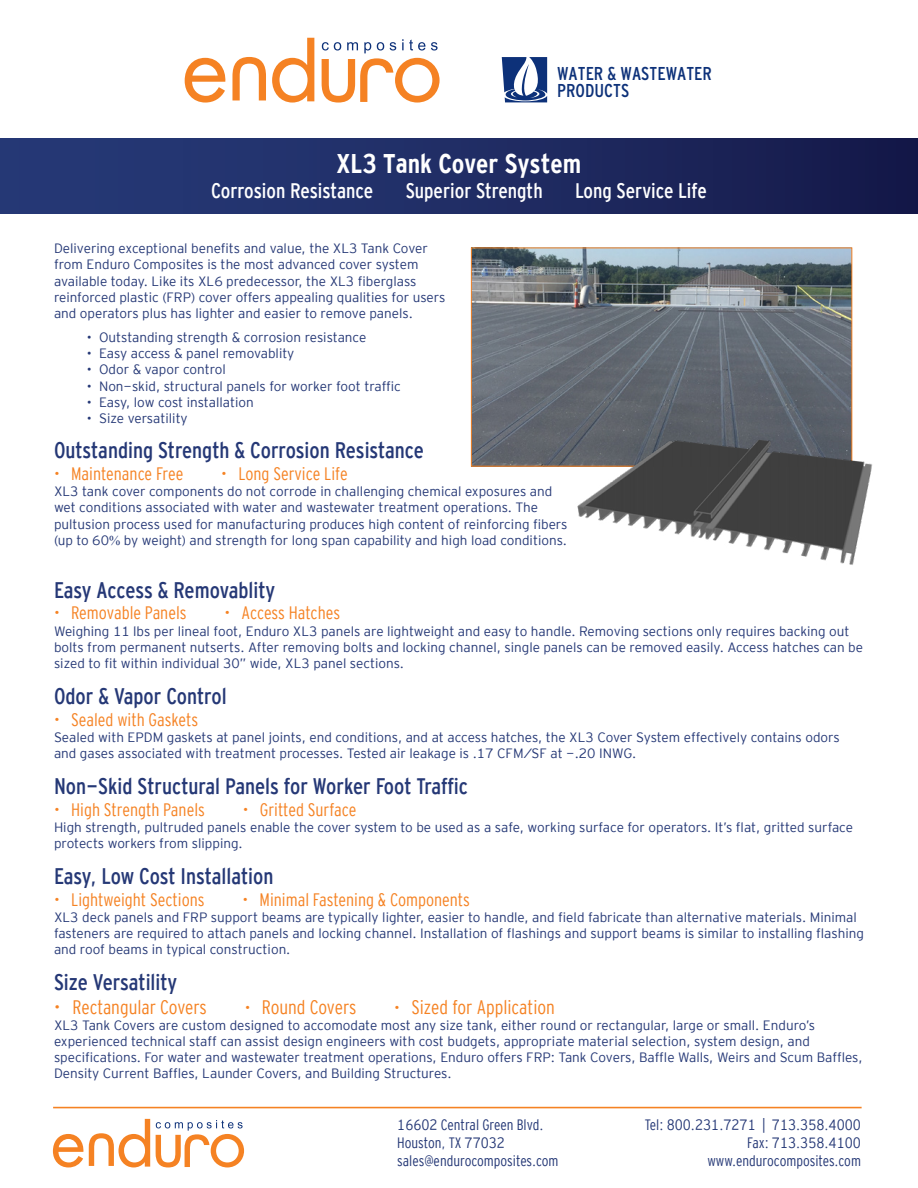
<style>
.page{position:relative;width:918px;height:1188px;background:#fff}
.page>*{position:absolute;margin:0;border:0;box-sizing:border-box;transform-origin:0 0}
.t1{font:700 27px "Interstate Cond Mono";color:#fff}
.t2{font:22.5px "Interstate Cond Mono";color:#253876}
.t3{font:21px "Interstate Cond Mono";color:#fff}
.t4{font:19.5px "Interstate Cond Mono Lgt";color:#f58223}
.t5{font:condensed 18.6px/17.5px "Interstate";color:#0d3179}
.t6{font:18px "Interstate Cond Mono Lgt";color:#f58223}
.t7{font:15px "Interstate Cond Mono Lgt";color:#253876}
.t8{font:13.5px/16.2px "Interstate Mono Lgt";color:#253876}
.s1{font-family:"Times New Roman"}
.s2{font-size:18px}
</style>
<div class="page">
<svg style="left:502px;top:57px;width:45px;height:45px"></svg>
<svg style="left:185px;top:58px;width:41px;height:45px"></svg>
<svg style="left:272px;top:38px;width:42px;height:65px"></svg>
<svg style="left:232px;top:57px;width:34px;height:43px"></svg>
<svg style="left:322px;top:39px;width:118px;height:64px"></svg>
<hr style="left:53px;top:1107px;width:809px;height:1px;background:#f58223">
<div style="left:0;top:138px;width:918px;height:76px;background:linear-gradient(to right,#283c7b,#161b4b)"></div>
<img style="left:473px;top:250px;width:377px;height:215px">
<div style="left:471px;top:248px;width:381px;height:219px;border:1px solid #f58223"></div>
<svg style="left:53px;top:1119px;width:97px;height:48px"></svg>
<svg style="left:156px;top:1120px;width:88px;height:47px"></svg>
<img style="left:574px;top:432px;width:298px;height:133px">
<p class="t5" style="left:557px;top:64px;width:156px">WATER &amp; WASTEWATER<br>PRODUCTS</p>
<p class="t1" style="left:337px;top:148px;width:246px">XL3 Tank Cover System</p>
<p class="t3" style="left:211px;top:179px;width:164px">Corrosion Resistance</p>
<p class="t3" style="left:406px;top:179px;width:139px">Superior Strength</p>
<p class="t3" style="left:575px;top:179px;width:133px">Long Service Life</p>
<p class="t8" style="left:54px;top:240px;width:393px">Delivering exceptional benefits and value, the XL3 Tank Cover from Enduro Composites is the most advanced cover system available today. Like its XL6 predecessor, the XL3 fiberglass reinforced plastic (FRP) cover offers appealing qualities for users and operators plus has lighter and easier to remove panels.</p>
<p class="t8" style="left:87px;top:329px;width:281px">• Outstanding strength &amp; corrosion resistance</p>
<p class="t8" style="left:87px;top:345px;width:209px">• Easy access &amp; panel removablity</p>
<p class="t8" style="left:87px;top:361px;width:141px">• Odor &amp; vapor control</p>
<p class="t8" style="left:87px;top:378px;width:316px">• Non-skid, structural panels for worker foot traffic</p>
<p class="t8" style="left:87px;top:394px;width:168px">• Easy, low cost installation</p>
<p class="t8" style="left:87px;top:410px;width:102px">• Size versatility</p>
<p class="t2" style="left:54px;top:438px;width:372px">Outstanding Strength &amp; Corrosion Resistance</p>
<p class="t6" style="left:54px;top:464px;width:131px">• Maintenance Free</p>
<p class="t6" style="left:221px;top:464px;width:128px">• Long Service Life</p>
<p class="t8" style="left:54px;top:483px;width:515px">XL3 tank cover components do not corrode in challenging chemical exposures and wet conditions associated with water and wastewater treatment operations. The pultusion process used for manufacturing produces high content of reinforcing fibers (up to 60<span class="s1">%</span> by weight) and strength for long span capability and high load conditions.</p>
<p class="t2" style="left:54px;top:577px;width:223px">Easy Access &amp; Removablity</p>
<p class="t6" style="left:54px;top:603px;width:134px">• Removable Panels</p>
<p class="t6" style="left:224px;top:603px;width:117px">• Access Hatches</p>
<p class="t8" style="left:54px;top:623px;width:811px">Weighing 11 lbs per lineal foot, Enduro XL3 panels are lightweight and easy to handle. Removing sections only requires backing out bolts from permanent nutserts. After removing bolts and locking channel, single panels can be removed easily. Access hatches can be sized to fit within individual 30” wide, XL3 panel sections.</p>
<p class="t2" style="left:54px;top:684px;width:174px">Odor &amp; Vapor Control</p>
<p class="t6" style="left:54px;top:709px;width:146px">• Sealed with Gaskets</p>
<p class="t8" style="left:54px;top:729px;width:787px">Sealed with EPDM gaskets at panel joints, end conditions, and at access hatches, the XL3 Cover System effectively contains odors and gases associated with treatment processes. Tested air leakage is .17 CFM/SF at -.20 INWG.</p>
<p class="t2" style="left:54px;top:774px;width:416px">Non-Skid Structural Panels for Worker Foot Traffic</p>
<p class="t6" style="left:54px;top:799px;width:152px">• High Strength Panels</p>
<p class="t6" style="left:243px;top:799px;width:115px">• Gritted Surface</p>
<p class="t8" style="left:54px;top:819px;width:801px">High strength, pultruded panels enable the cover system to be used as a safe, working surface for operators. It’s flat, gritted surface protects workers from slipping.</p>
<p class="t2" style="left:54px;top:864px;width:221px">Easy, Low Cost Installation</p>
<p class="t6" style="left:54px;top:889px;width:152px">• Lightweight Sections</p>
<p class="t6" style="left:242px;top:889px;width:229px">• Minimal Fastening &amp; Components</p>
<p class="t8" style="left:54px;top:909px;width:812px">XL3 deck panels and FRP support beams are typically lighter, easier to handle, and field fabricate than alternative materials. Minimal fasteners are required to attach panels and locking channel. Installation of flashings and support beams is similar to installing flashing and roof beams in typical construction.</p>
<p class="t2" style="left:54px;top:970px;width:125px">Size Versatility</p>
<p class="t4" style="left:54px;top:996px;width:154px">• Rectangular Covers</p>
<p class="t4" style="left:245px;top:996px;width:113px"><span class="s2">•</span> Round Covers</p>
<p class="t4" style="left:394px;top:996px;width:162px"><span class="s2">•</span> Sized for Application</p>
<p class="t8" style="left:54px;top:1017px;width:763px">XL3 Tank Covers are custom designed to accomodate most any size tank, either round or rectangular, large or small. Enduro’s</p>
<p class="t8" style="left:54px;top:1033px;width:758px">experienced technical staff can assist design engineers with cost budgets, appropriate material selection, system design, and</p>
<p class="t8" style="left:54px;top:1049px;width:810px">specifications. For water and wastewater treatment operations, Enduro offers FRP: Tank Covers, Baffle Walls, Weirs and Scum Baffles,<br>Density Current Baffles, Launder Covers, and Building Structures.</p>
<p class="t7" style="left:397px;top:1116px;width:148px">16602 Central Green Blvd.</p>
<p class="t7" style="left:397px;top:1134px;width:109px">Houston, TX 77032</p>
<p class="t7" style="left:397px;top:1152px;width:163px">sales@endurocomposites.com</p>
<p class="t7" style="left:645px;top:1116px;width:218px">Tel: 800.231.7271 | 713.358.4000</p>
<p class="t7" style="left:747px;top:1134px;width:115px">Fax: 713.358.4100</p>
<p class="t7" style="left:707px;top:1152px;width:155px">www.endurocomposites.com</p>
</div>
